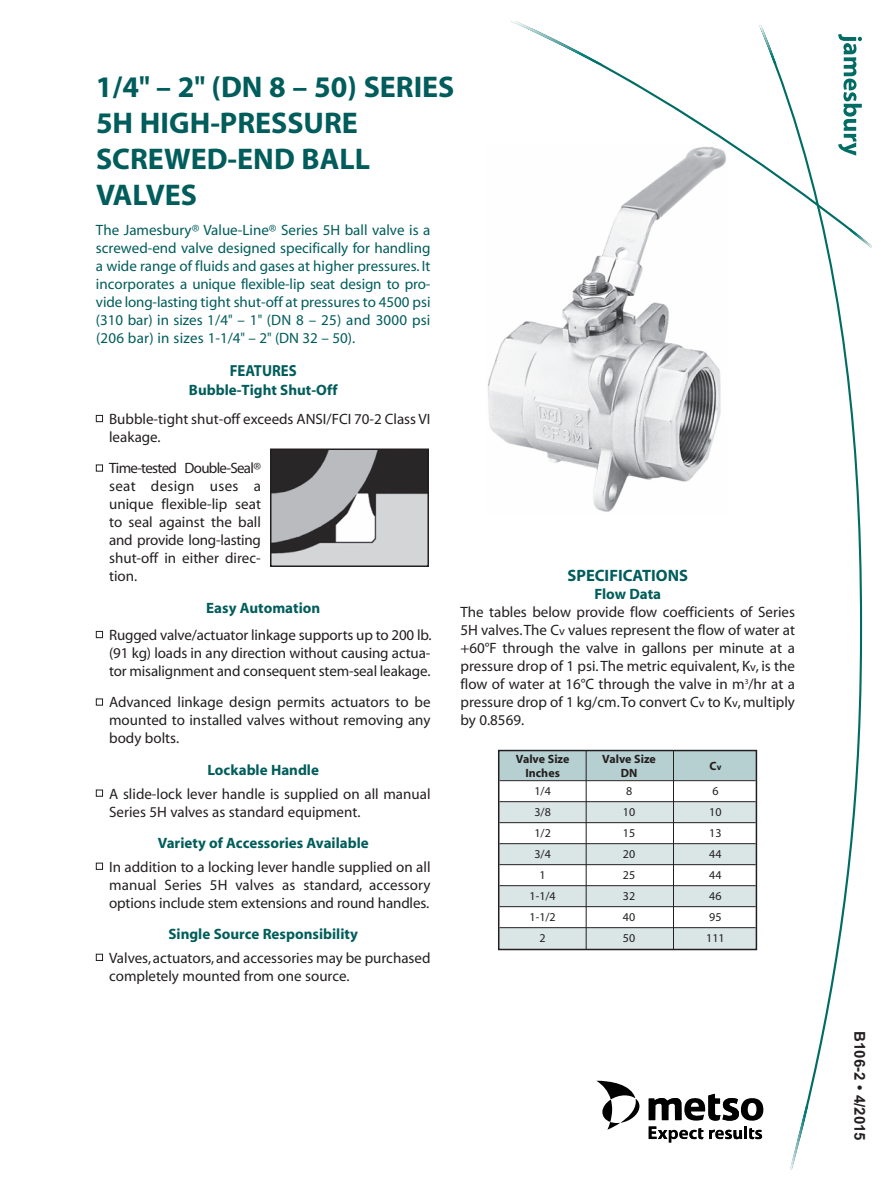
<style>
.page{position:relative;width:891px;height:1188px;background:#fff}
.page>*{position:absolute;margin:0;border:0;box-sizing:border-box;transform-origin:0 0}
.t1{font:700 30px/36px "Myriad";color:#005d5b}
.t2{font:700 16.5px "Myriad";color:#005d5b}
.t3{font:700 16.05px "Myriad";color:#005d5b;scale:.92 1}
.t4{font:15px/18px "Myriad";color:#231f20;text-align:justify}
.t5{font:15px/18px "Myriad";color:#005d5b;text-align:justify}
.t6{font:700 15px "Myriad";color:#005d5b}
.t7{font:700 15px "Arial MT Std";color:#231f20}
.t8{font:12px "Myriad";color:#231f20}
.t9{font:700 12px "Myriad";color:#231f20}
.s1{color:#fff}
.s2{font-size:12px}
.s3{font-size:9px}
</style>
<div class="page">
<svg style="left:806px;top:241px;width:56px;height:865px"></svg>
<svg style="left:597px;top:64px;width:253px;height:177px"></svg>
<svg style="left:790px;top:1105px;width:18px;height:64px"></svg>
<svg style="left:759px;top:25px;width:18px;height:39px"></svg>
<svg style="left:850px;top:228px;width:22px;height:20px"></svg>
<svg style="left:510px;top:21px;width:92px;height:43px"></svg>
<svg style="left:838px;top:34px;width:24px;height:122px"></svg>
<svg style="left:597px;top:1081px;width:42px;height:49px"></svg>
<svg style="left:649px;top:1094px;width:115px;height:49px"></svg>
<img style="left:488px;top:143px;width:239px;height:305px">
<svg style="left:270px;top:448px;width:488px;height:503px"></svg>
<hr style="left:499px;top:780px;width:257px;height:1px;background:#231f20">
<hr style="left:499px;top:801px;width:257px;height:1px;background:#231f20">
<hr style="left:499px;top:822px;width:257px;height:1px;background:#231f20">
<hr style="left:499px;top:843px;width:257px;height:1px;background:#231f20">
<hr style="left:499px;top:864px;width:257px;height:1px;background:#231f20">
<hr style="left:499px;top:885px;width:257px;height:1px;background:#231f20">
<hr style="left:499px;top:906px;width:257px;height:1px;background:#231f20">
<hr style="left:499px;top:927px;width:257px;height:1px;background:#231f20">
<h1 class="t1" style="left:96px;top:72px;width:360px">1/4" – 2" (DN 8 – 50) SERIES<br>5H HIGH-PRESSURE<br>SCREWED-END BALL<br>VALVES</h1>
<p class="t5" style="left:96px;top:222px;width:336px">The Jamesbury® Value-Line® Series 5H ball valve is a screwed-end valve designed specifically for handling a wide range of fluids and gases at higher pressures. It incorporates a unique flexible-lip seat design to pro&shy;vide long-lasting tight shut-off at pressures to 4500 psi (310 bar) in sizes 1/4" – 1" (DN 8 – 25) and 3000 psi (206 bar) in sizes 1-1/4" – 2" (DN 32 – 50).</p>
<p class="t3" style="left:230px;top:364px;width:74px">FEATURES</p>
<p class="t6" style="left:189px;top:385px;width:150px">Bubble-Tight Shut-Off</p>
<p class="t4" style="left:109px;top:411px;width:323px;text-indent:-13px"><span class="s1">■</span> Bubble-tight shut-off exceeds ANSI/FCI 70-2 Class VI leakage.</p>
<p class="t4" style="left:109px;top:461px;width:153px;text-indent:-13px"><span class="s1">■</span> Time-tested Double-Seal® seat design uses a unique flexible-lip seat to seal against the ball and provide long-lasting shut-off in either direc&shy;tion.</p>
<p class="t6" style="left:206px;top:602px;width:115px">Easy Automation</p>
<p class="t4" style="left:109px;top:627px;width:324px;text-indent:-13px"><span class="s1">■</span> Rugged valve/actuator linkage supports up to 200 lb. (91 kg) loads in any direction without causing actua&shy;tor misalignment and consequent stem-seal leakage.</p>
<p class="t4" style="left:109px;top:695px;width:323px;text-indent:-13px"><span class="s1">■</span> Advanced linkage design permits actuators to be mounted to installed valves without removing any body bolts.</p>
<p class="t6" style="left:207px;top:764px;width:113px">Lockable Handle</p>
<p class="t4" style="left:109px;top:786px;width:323px;text-indent:-13px"><span class="s1">■</span> A slide-lock lever handle is supplied on all manual<br>Series 5H valves as standard equipment.</p>
<p class="t6" style="left:158px;top:837px;width:213px">Variety of Accessories Available</p>
<p class="t4" style="left:109px;top:859px;width:323px;text-indent:-13px"><span class="s1">■</span> In addition to a locking lever handle supplied on all manual Series 5H valves as standard, accessory options include stem extensions and round handles.</p>
<p class="t6" style="left:169px;top:928px;width:191px">Single Source Responsibility</p>
<p class="t4" style="left:109px;top:950px;width:323px;text-indent:-13px"><sup>■</sup> Valves, actuators, and accessories may be purchased completely mounted from one source.</p>
<p class="t2" style="left:567px;top:569px;width:122px">SPECIFICATIONS</p>
<p class="t6" style="left:594px;top:589px;width:68px">Flow Data</p>
<p class="t4" style="left:460px;top:605px;width:336px">The tables below provide flow coefficients of Series 5H valves. The C<span class="s2">v</span> values represent the flow of water at +60°F through the valve in gallons per minute at a pressure drop of 1 psi. The metric equivalent, K<span class="s2">v</span>, is the flow of water at 16°C through the valve in m<sup>3</sup>/hr at a pressure drop of 1 kg/cm. To convert C<span class="s2">v</span> to K<span class="s2">v</span>, multiply by 0.8569.</p>
<p class="t9" style="left:516px;top:754px;width:55px">Valve Size</p>
<p class="t9" style="left:602px;top:754px;width:55px">Valve Size</p>
<p class="t9" style="left:710px;top:761px;width:13px">C<span class="s3">v</span></p>
<p class="t9" style="left:525px;top:769px;width:36px">Inches</p>
<p class="t9" style="left:621px;top:769px;width:18px">DN</p>
<p class="t8" style="left:534px;top:787px;width:18px">1/4</p>
<p class="t8" style="left:626px;top:787px;width:8px">8</p>
<p class="t8" style="left:712px;top:787px;width:8px">6</p>
<p class="t8" style="left:534px;top:808px;width:18px">3/8</p>
<p class="t8" style="left:623px;top:808px;width:14px">10</p>
<p class="t8" style="left:709px;top:808px;width:14px">10</p>
<p class="t8" style="left:534px;top:829px;width:18px">1/2</p>
<p class="t8" style="left:623px;top:829px;width:14px">15</p>
<p class="t8" style="left:709px;top:829px;width:14px">13</p>
<p class="t8" style="left:534px;top:850px;width:18px">3/4</p>
<p class="t8" style="left:623px;top:850px;width:14px">20</p>
<p class="t8" style="left:709px;top:850px;width:14px">44</p>
<p class="t8" style="left:540px;top:871px;width:8px">1</p>
<p class="t8" style="left:623px;top:871px;width:14px">25</p>
<p class="t8" style="left:709px;top:871px;width:14px">44</p>
<p class="t8" style="left:530px;top:892px;width:28px">1-1/4</p>
<p class="t8" style="left:623px;top:892px;width:14px">32</p>
<p class="t8" style="left:709px;top:892px;width:14px">46</p>
<p class="t8" style="left:530px;top:913px;width:28px">1-1/2</p>
<p class="t8" style="left:623px;top:913px;width:14px">40</p>
<p class="t8" style="left:709px;top:913px;width:14px">95</p>
<p class="t8" style="left:540px;top:934px;width:8px">2</p>
<p class="t8" style="left:623px;top:934px;width:14px">50</p>
<p class="t8" style="left:706px;top:934px;width:20px">111</p>
<p class="t7" style="left:869px;top:1031px;width:111px;rotate:90deg">B106-2 • 4/2015</p>
</div>
